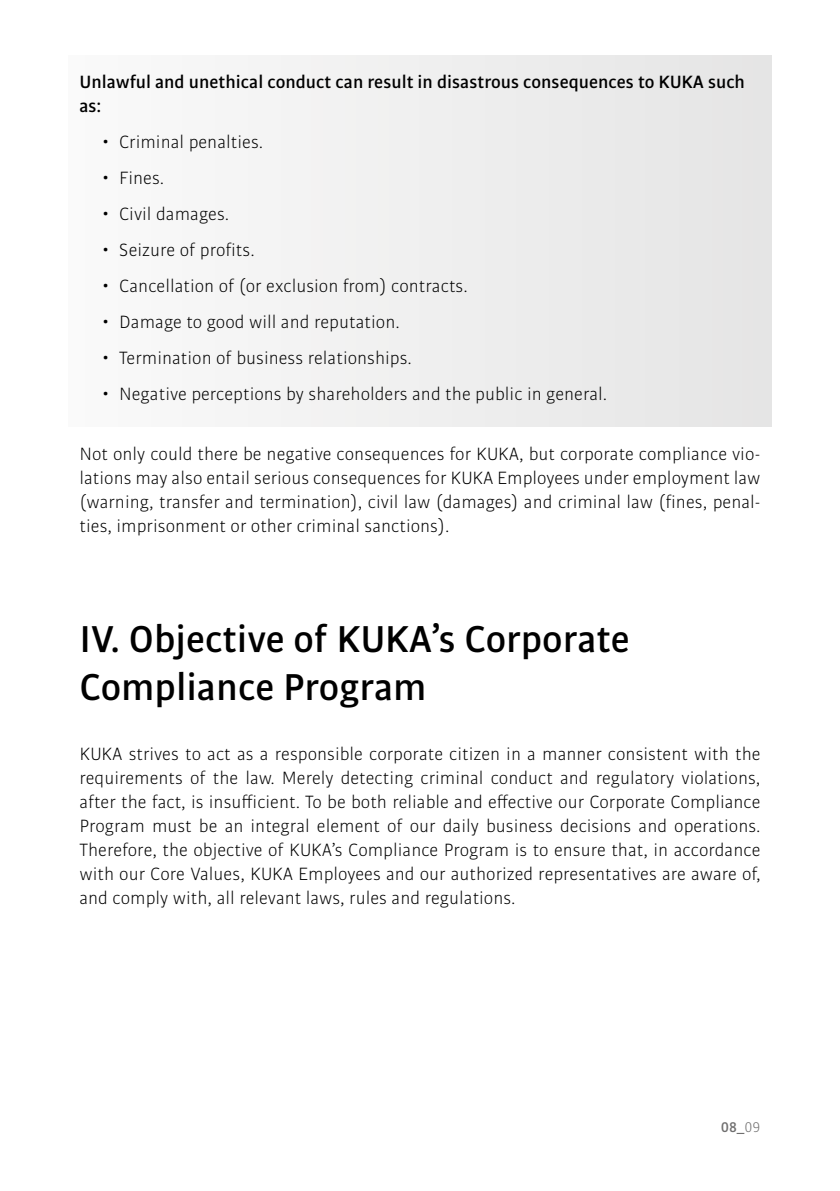
<style>
.page{position:relative;width:840px;height:1191px;background:#fff}
.page>*{position:absolute;margin:0;border:0;box-sizing:border-box;transform-origin:0 0}
.t1{font:700 40px/48px "KUKA Bulo";color:#000}
.t2{font:19px/24px "KUKA Bulo";color:#000;text-align:justify}
.t3{font:700 19px/24px "KUKA Bulo";color:#000}
.t4{font:700 15px "KUKA Bulo";color:#706f6f}
.s1{font-weight:400}
</style>
<div class="page">
<div style="left:68px;top:56px;width:703px;height:82px;background:#efefef"></div>
<div style="left:68px;top:110px;width:703px;height:64px;background:#efefef"></div>
<div style="left:68px;top:146px;width:703px;height:64px;background:#efefef"></div>
<div style="left:68px;top:182px;width:703px;height:64px;background:#efefef"></div>
<div style="left:68px;top:218px;width:703px;height:64px;background:#efefef"></div>
<div style="left:68px;top:254px;width:703px;height:64px;background:#efefef"></div>
<div style="left:68px;top:290px;width:703px;height:64px;background:#efefef"></div>
<div style="left:68px;top:326px;width:703px;height:64px;background:#efefef"></div>
<div style="left:68px;top:362px;width:703px;height:64px;background:#efefef"></div>
<p class="t3" style="left:79px;top:69px;width:666px">Unlawful and unethical conduct can result in disastrous consequences to KUKA such as:</p>
<p class="t2" style="left:102px;top:129px;width:162px">• Criminal penalties.</p>
<p class="t2" style="left:102px;top:165px;width:64px">• Fines.</p>
<p class="t2" style="left:102px;top:201px;width:129px">• Civil damages.</p>
<p class="t2" style="left:102px;top:237px;width:154px">• Seizure of profits.</p>
<p class="t2" style="left:102px;top:273px;width:367px">• Cancellation of (or exclusion from) contracts.</p>
<p class="t2" style="left:102px;top:309px;width:299px">• Damage to good will and reputation.</p>
<p class="t2" style="left:102px;top:345px;width:311px">• Termination of business relationships.</p>
<p class="t2" style="left:102px;top:381px;width:506px">• Negative perceptions by shareholders and the public in general.</p>
<p class="t2" style="left:79px;top:441px;width:682px">Not only could there be negative consequences for KUKA, but corporate compliance vio&shy;lations may also entail serious consequences for KUKA Employees under employment law (warning, transfer and termination), civil law (damages) and criminal law (fines, penal&shy;ties, imprisonment or other criminal sanctions).</p>
<h1 class="t1" style="left:79px;top:614px;width:551px">IV. Objective of KUKA’s Corporate<br>Compliance Program</h1>
<p class="t2" style="left:79px;top:741px;width:682px">KUKA strives to act as a responsible corporate citizen in a manner consistent with the requirements of the law. Merely detecting criminal conduct and regulatory violations, after the fact, is insufficient. To be both reliable and effective our Corporate Compliance Program must be an integral element of our daily business decisions and operations.<br>Therefore, the objective of KUKA’s Compliance Program is to ensure that, in accordance with our Core Values, KUKA Employees and our authorized representatives are aware of, and comply with, all relevant laws, rules and regulations.</p>
<p class="t4" style="left:720px;top:1117px;width:41px">08_<span class="s1">09</span></p>
</div>
